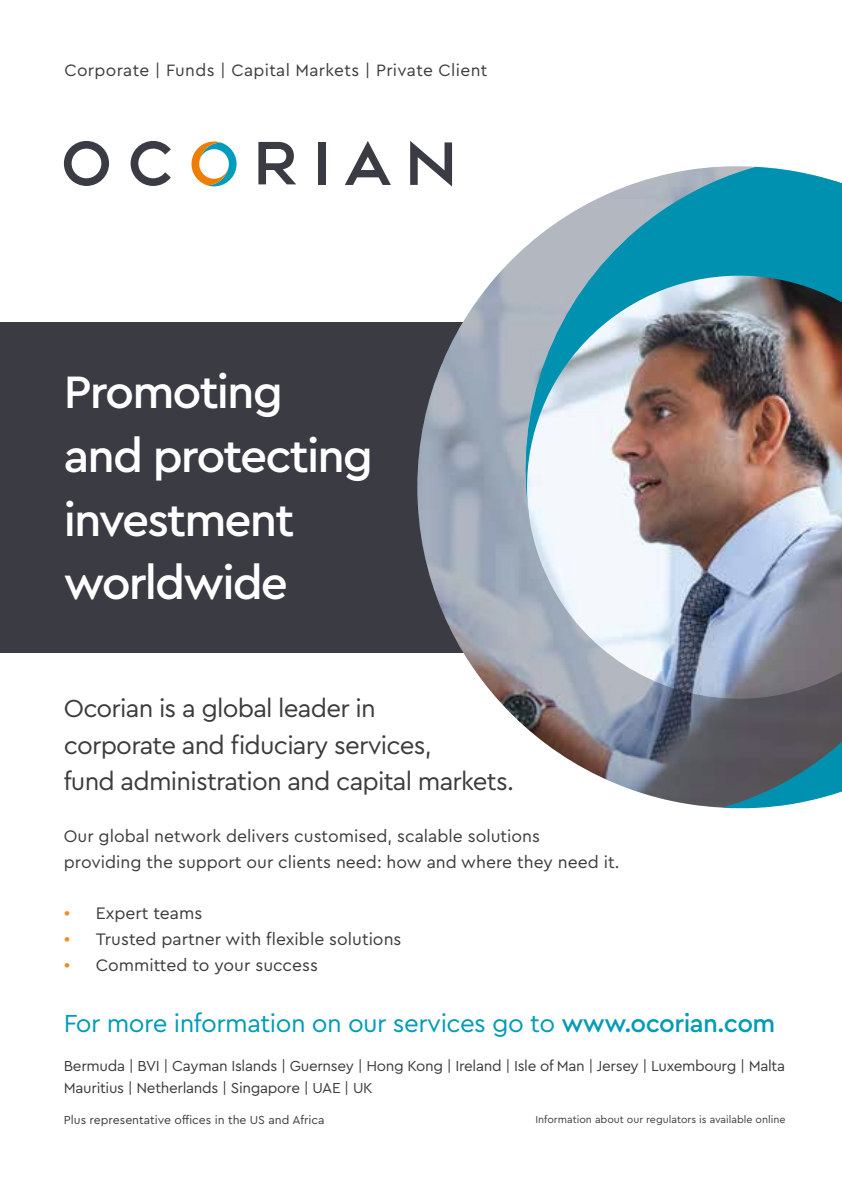
<style>
.page{position:relative;width:842px;height:1191px;background:#fff}
.page>*{position:absolute;margin:0;border:0;box-sizing:border-box;transform-origin:0 0}
.t1{font:500 47.6px/63.8px "Cera PRO";letter-spacing:-.04em;color:#fff}
.t2{font:25.8px/36.4px "Cera PRO";letter-spacing:-.03em;color:#3c3c3b}
.t3{font:25.8px "Cera PRO";letter-spacing:-.02em;color:#009bb8}
.t4{font:17.4px/25.8px "Cera PRO";color:#3c3c3b}
.t5{font:17.2px "Cera PRO";letter-spacing:.02em;color:#3c3c3b}
.t6{font:15.2px/22.4px "Cera PRO";letter-spacing:-.02em;color:#3c3c3b}
.t7{font:12.2px "Cera PRO";color:#3c3c3b}
.t8{font:10.6px "Cera PRO";color:#3c3c3b}
.s1{color:#f28a25}
.s2{font-weight:500}
</style>
<div class="page">
<div style="left:0;top:322px;width:842px;height:330px;background:#3b3c43"></div>
<img style="left:392px;top:165px;width:450px;height:642px">
<svg style="left:64px;top:141px;width:45px;height:45px"></svg>
<svg style="left:258px;top:142px;width:38px;height:42px"></svg>
<svg style="left:131px;top:141px;width:40px;height:45px"></svg>
<svg style="left:345px;top:141px;width:46px;height:44px"></svg>
<div style="left:318px;top:142px;width:8px;height:42px;background:#3b3c43"></div>
<svg style="left:410px;top:141px;width:42px;height:46px"></svg>
<svg style="left:191px;top:141px;width:46px;height:46px"></svg>
<p class="t5" style="left:65px;top:58px;width:424px">Corporate | Funds | Capital Markets | Private Client</p>
<h1 class="t1" style="left:64px;top:358px;width:311px">Promoting and protecting investment worldwide</h1>
<h2 class="t2" style="left:64px;top:689px;width:452px">Ocorian is a global leader in<br>corporate and fiduciary services,<br>fund administration and capital markets.</h2>
<p class="t4" style="left:64px;top:822px;width:557px">Our global network delivers customised, scalable solutions providing the support our clients need: how and where they need it.</p>
<p class="t4" style="left:64px;top:900px;width:140px"><span class="s1">•</span> Expert teams</p>
<p class="t4" style="left:64px;top:925px;width:339px"><span class="s1">•</span> Trusted partner with flexible solutions</p>
<p class="t4" style="left:64px;top:951px;width:256px"><span class="s1">•</span> Committed to your success</p>
<h2 class="t3" style="left:64px;top:1005px;width:713px">For more information on our services go to <span class="s2">www.ocorian.com</span></h2>
<p class="t6" style="left:64px;top:1054px;width:723px">Bermuda | BVI | Cayman Islands | Guernsey | Hong Kong | Ireland | Isle of Man | Jersey | Luxembourg | Malta<br>Mauritius | Netherlands | Singapore | UAE | UK</p>
<p class="t7" style="left:64px;top:1112px;width:262px">Plus representative offices in the US and Africa</p>
<p class="t8" style="left:535px;top:1112px;width:251px">Information about our regulators is available online</p>
</div>
